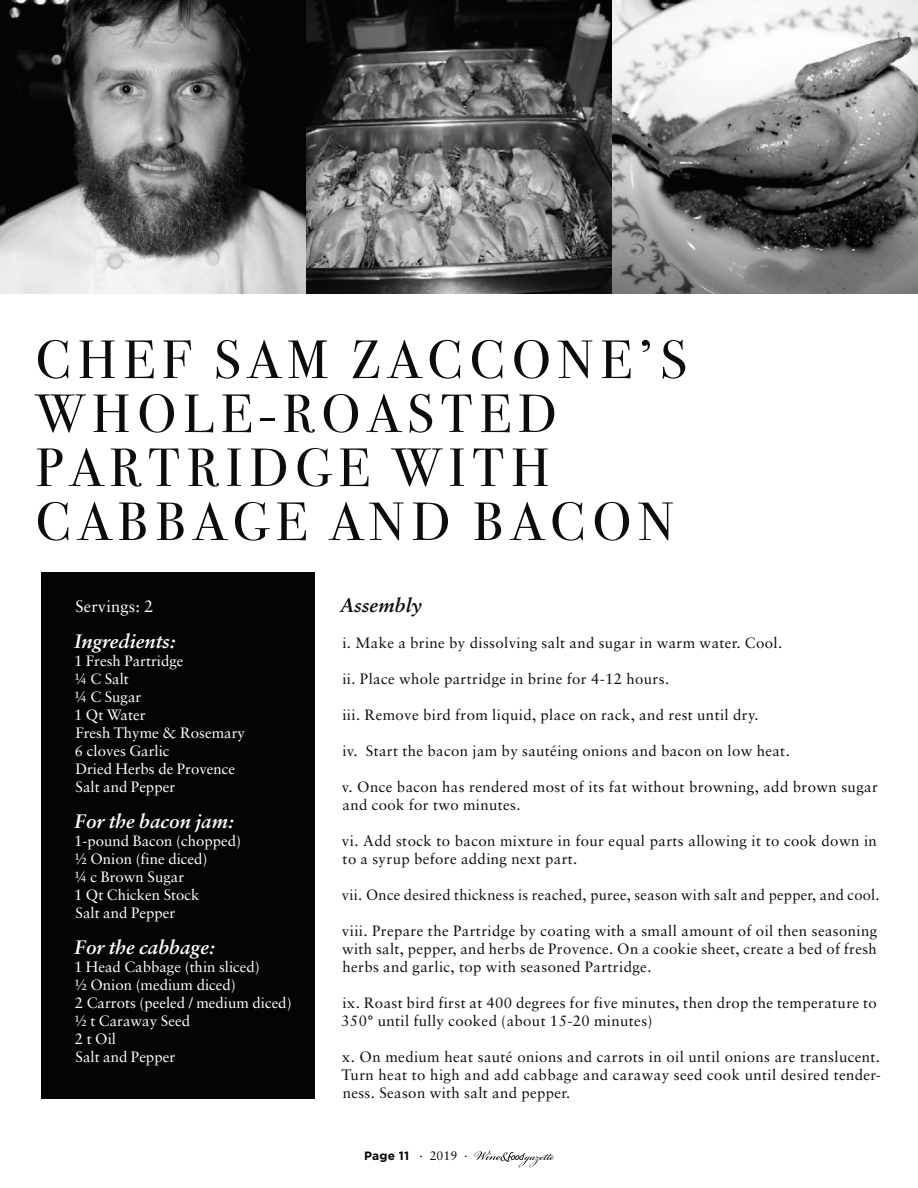
<style>
.page{position:relative;width:918px;height:1188px;background:#fff}
.page>*{position:absolute;margin:0;border:0;box-sizing:border-box;transform-origin:0 0}
.body_copy{font:54px/54px "Bodoni Svty Two ITCTT";letter-spacing:.13em;color:#0b0c0b}
.body_copy-2{font:italic 700 19.5px "Sabon";color:#fff}
.body_copy-3{font:italic 700 19.5px "Sabon";letter-spacing:.01em;color:#0b0c0b}
.body_copy-4{font:16.5px "Sabon";letter-spacing:.01em;color:#fff}
.body_copy-5{font:15px/18px "Sabon";letter-spacing:.025em;color:#0b0c0b}
.body_copy-6{font:15px "Sabon";color:#fff}
.t1{font:700 12px "Gotham";letter-spacing:.015em;color:#040503}
.s1{font-family:"Sabon";font-weight:400;font-size:12.3px}
</style>
<div class="page">
<div style="left:41px;top:572px;width:274px;height:526px;background:#040503"></div>
<img style="left:0;top:0;width:918px;height:294px">
<svg style="left:474px;top:1150px;width:80px;height:17px"></svg>
<p class="body_copy" style="left:36px;top:327px;width:653px">CHEF SAM ZACCONE’S<br>WHOLE-ROASTED<br>PARTRIDGE WITH<br>CABBAGE AND BACON</p>
<p class="body_copy-4" style="left:76px;top:596px;width:79px">Servings: 2</p>
<p class="body_copy-2" style="left:75px;top:629px;width:102px">Ingredients:</p>
<p class="body_copy-6" style="left:74px;top:652px;width:111px">1 Fresh Partridge</p>
<p class="body_copy-6" style="left:74px;top:670px;width:56px">¼ C Salt</p>
<p class="body_copy-6" style="left:74px;top:688px;width:69px">¼ C Sugar</p>
<p class="body_copy-6" style="left:74px;top:706px;width:73px">1 Qt Water</p>
<p class="body_copy-6" style="left:75px;top:724px;width:171px">Fresh Thyme &amp; Rosemary</p>
<p class="body_copy-6" style="left:75px;top:742px;width:96px">6 cloves Garlic</p>
<p class="body_copy-6" style="left:75px;top:760px;width:161px">Dried Herbs de Provence</p>
<p class="body_copy-6" style="left:76px;top:778px;width:101px">Salt and Pepper</p>
<p class="body_copy-2" style="left:75px;top:809px;width:160px">For the bacon jam:</p>
<p class="body_copy-6" style="left:74px;top:832px;width:169px">1-pound Bacon (chopped)</p>
<p class="body_copy-6" style="left:74px;top:850px;width:135px">½ Onion (fine diced)</p>
<p class="body_copy-6" style="left:74px;top:868px;width:111px">¼ c Brown Sugar</p>
<p class="body_copy-6" style="left:74px;top:886px;width:127px">1 Qt Chicken Stock</p>
<p class="body_copy-6" style="left:76px;top:904px;width:101px">Salt and Pepper</p>
<p class="body_copy-2" style="left:75px;top:935px;width:141px">For the cabbage:</p>
<p class="body_copy-6" style="left:74px;top:958px;width:187px">1 Head Cabbage (thin sliced)</p>
<p class="body_copy-6" style="left:74px;top:976px;width:163px">½ Onion (medium diced)</p>
<p class="body_copy-6" style="left:75px;top:994px;width:218px">2 Carrots (peeled / medium diced)</p>
<p class="body_copy-6" style="left:74px;top:1012px;width:117px">½ t Caraway Seed</p>
<p class="body_copy-6" style="left:75px;top:1030px;width:43px">2 t Oil</p>
<p class="body_copy-6" style="left:76px;top:1048px;width:101px">Salt and Pepper</p>
<p class="body_copy-3" style="left:340px;top:593px;width:83px">Assembly</p>
<p class="body_copy-5" style="left:342px;top:634px;width:441px">i. Make a brine by dissolving salt and sugar in warm water. Cool.</p>
<p class="body_copy-5" style="left:342px;top:670px;width:328px">ii. Place whole partridge in brine for 4-12 hours.</p>
<p class="body_copy-5" style="left:342px;top:706px;width:418px">iii. Remove bird from liquid, place on rack, and rest until dry.</p>
<p class="body_copy-5" style="left:342px;top:742px;width:449px">iv. Start the bacon jam by sautéing onions and bacon on low heat.</p>
<p class="body_copy-5" style="left:342px;top:778px;width:537px">v. Once bacon has rendered most of its fat without browning, add brown sugar and cook for two minutes.</p>
<p class="body_copy-5" style="left:342px;top:832px;width:536px">vi. Add stock to bacon mixture in four equal parts allowing it to cook down in to a syrup before adding next part.</p>
<p class="body_copy-5" style="left:342px;top:886px;width:539px">vii. Once desired thickness is reached, puree, season with salt and pepper, and cool.</p>
<p class="body_copy-5" style="left:342px;top:922px;width:537px;text-align:justify">viii. Prepare the Partridge by coating with a small amount of oil then seasoning with salt, pepper, and herbs de Provence. On a cookie sheet, create a bed of fresh herbs and garlic, top with seasoned Partridge.</p>
<p class="body_copy-5" style="left:341px;top:994px;width:537px">ix. Roast bird first at 400 degrees for five minutes, then drop the temperature to<br>350° until fully cooked (about 15-20 minutes)</p>
<p class="body_copy-5" style="left:342px;top:1048px;width:541px;text-align:justify">x. On medium heat sauté onions and carrots in oil until onions are translucent.<br>Turn heat to high and add cabbage and caraway seed cook until desired tender&shy;ness. Season with salt and pepper.</p>
<p class="t1" style="left:364px;top:1148px;width:105px">Page 11 <span class="s1">· 2019 ·</span></p>
</div>
